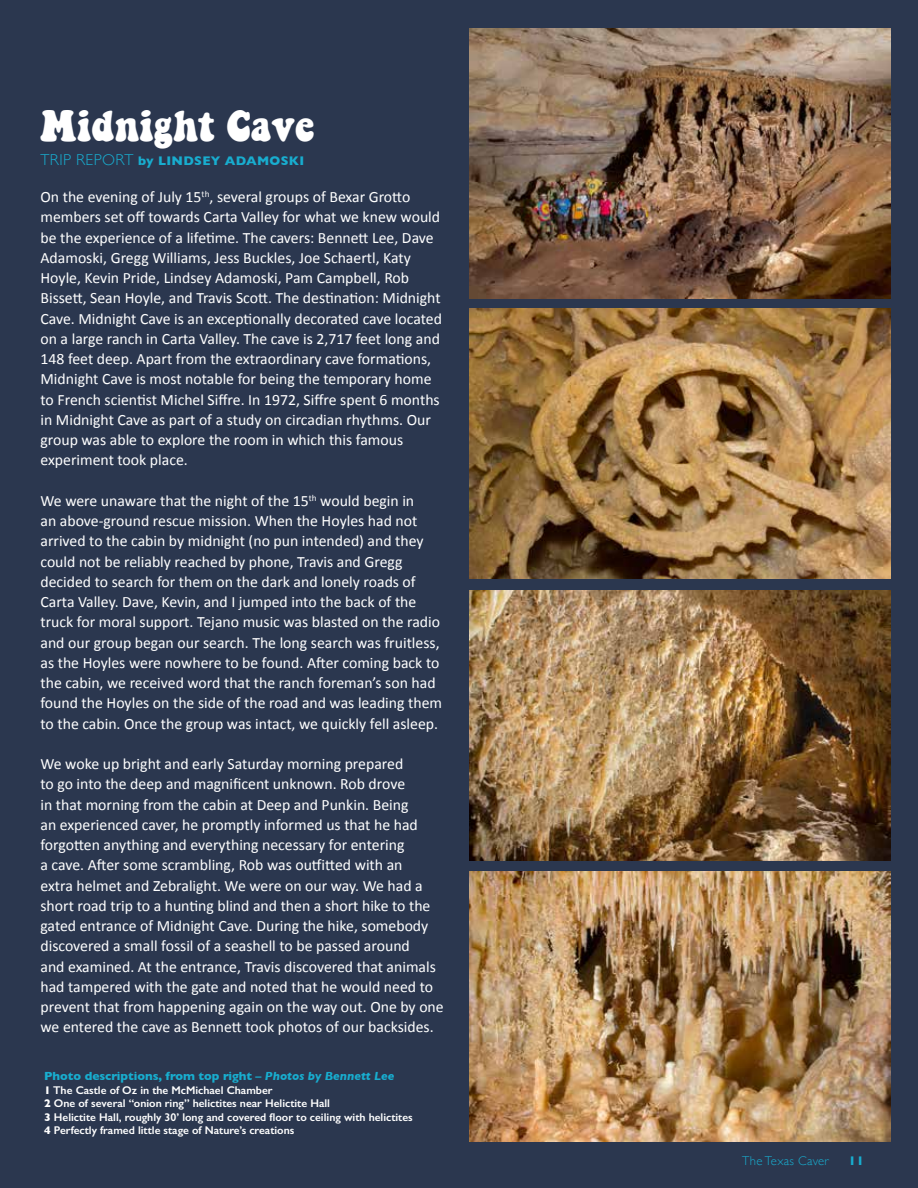
<style>
.page{position:relative;width:918px;height:1188px;background:#2b374f}
.page>*{position:absolute;margin:0;border:0;box-sizing:border-box;transform-origin:0 0}
.t1{font:40.5px "Keepon Truckin";color:#fff}
.t2{font:15.75px/20.2px "Calibri";color:#fff}
.t3{font:300 15.75px "Gill Sans";letter-spacing:.025em;color:#18adcf}
.t4{font:700 12.75px "Gill Sans";letter-spacing:.025em;color:#18adcf}
.t5{font:300 12.75px "Gill Sans";letter-spacing:.025em;color:#18adcf}
.t6{font:700 12px "Gill Sans";color:#18adcf}
.t7{font:600 11.25px/13.5px "Gill Sans";color:#fff}
.s1{font-weight:700;font-size:12.75px}
.s2{font-weight:600;font-style:italic}
.s3{font-style:italic}
.s4{font-weight:700}
</style>
<div class="page">
<img style="left:470px;top:28px;width:421px;height:270px">
<img style="left:470px;top:309px;width:421px;height:270px">
<img style="left:470px;top:590px;width:421px;height:270px">
<img style="left:470px;top:871px;width:421px;height:270px">
<h1 class="t1" style="left:40px;top:108px;width:275px">Midnight Cave</h1>
<p class="t3" style="left:40px;top:147px;width:128px">Trip Report <span class="s1">by Lind</span></p>
<p class="t4" style="left:194px;top:150px;width:109px">sey Adamoski</p>
<p class="t2" style="left:40px;top:187px;width:403px">On the evening of July 15<sup>th</sup>, several groups of Bexar Grotto members set off towards Carta Valley for what we knew would be the experience of a lifetime. The cavers: Bennett Lee, Dave Adamoski, Gregg Williams, Jess Buckles, Joe Schaertl, Katy Hoyle, Kevin Pride, Lindsey Adamoski, Pam Campbell, Rob Bissett, Sean Hoyle, and Travis Scott. The destination: Midnight Cave. Midnight Cave is an exceptionally decorated cave located on a large ranch in Carta Valley. The cave is 2,717 feet long and 148 feet deep. Apart from the extraordinary cave formations, Midnight Cave is most notable for being the temporary home to French scientist Michel Siffre. In 1972, Siffre spent 6 months in Midnight Cave as part of a study on circadian rhythms. Our group was able to explore the room in which this famous experiment took place.</p>
<p class="t2" style="left:40px;top:491px;width:403px">We were unaware that the night of the 15<sup>th</sup> would begin in<br>an above-ground rescue mission. When the Hoyles had not arrived to the cabin by midnight (no pun intended) and they could not be reliably reached by phone, Travis and Gregg decided to search for them on the dark and lonely roads of Carta Valley. Dave, Kevin, and I jumped into the back of the truck for moral support. Tejano music was blasted on the radio and our group began our search. The long search was fruitless, as the Hoyles were nowhere to be found. After coming back to the cabin, we received word that the ranch foreman’s son had found the Hoyles on the side of the road and was leading them to the cabin. Once the group was intact, we quickly fell asleep.</p>
<p class="t2" style="left:40px;top:754px;width:405px">We woke up bright and early Saturday morning prepared<br>to go into the deep and magnificent unknown. Rob drove<br>in that morning from the cabin at Deep and Punkin. Being<br>an experienced caver, he promptly informed us that he had forgotten anything and everything necessary for entering<br>a cave. After some scrambling, Rob was outfitted with an<br>extra helmet and Zebralight. We were on our way. We had a short road trip to a hunting blind and then a short hike to the gated entrance of Midnight Cave. During the hike, somebody discovered a small fossil of a seashell to be passed around<br>and examined. At the entrance, Travis discovered that animals had tampered with the gate and noted that he would need to prevent that from happening again on the way out. One by one we entered the cave as Bennett took photos of our backsides.</p>
<p class="t6" style="left:44px;top:1067px;width:352px">Photo descriptions, from top right <span class="s2">–</span> <span class="s3">Photos by Bennett Lee</span></p>
<p class="t7" style="left:44px;top:1083px;width:370px"><span class="s4">1</span> The Castle of Oz in the McMichael Chamber<br><span class="s4">2</span> One of several “onion ring” helictites near Helictite Hall<br><span class="s4">3</span> Helictite Hall, roughly 30’ long and covered floor to ceiling with helictites <span class="s4">4</span> Perfectly framed little stage of Nature’s creations</p>
<p class="t5" style="left:742px;top:1151px;width:89px">The Texas Caver</p>
<p class="t4" style="left:849px;top:1151px;width:17px">11</p>
</div>
